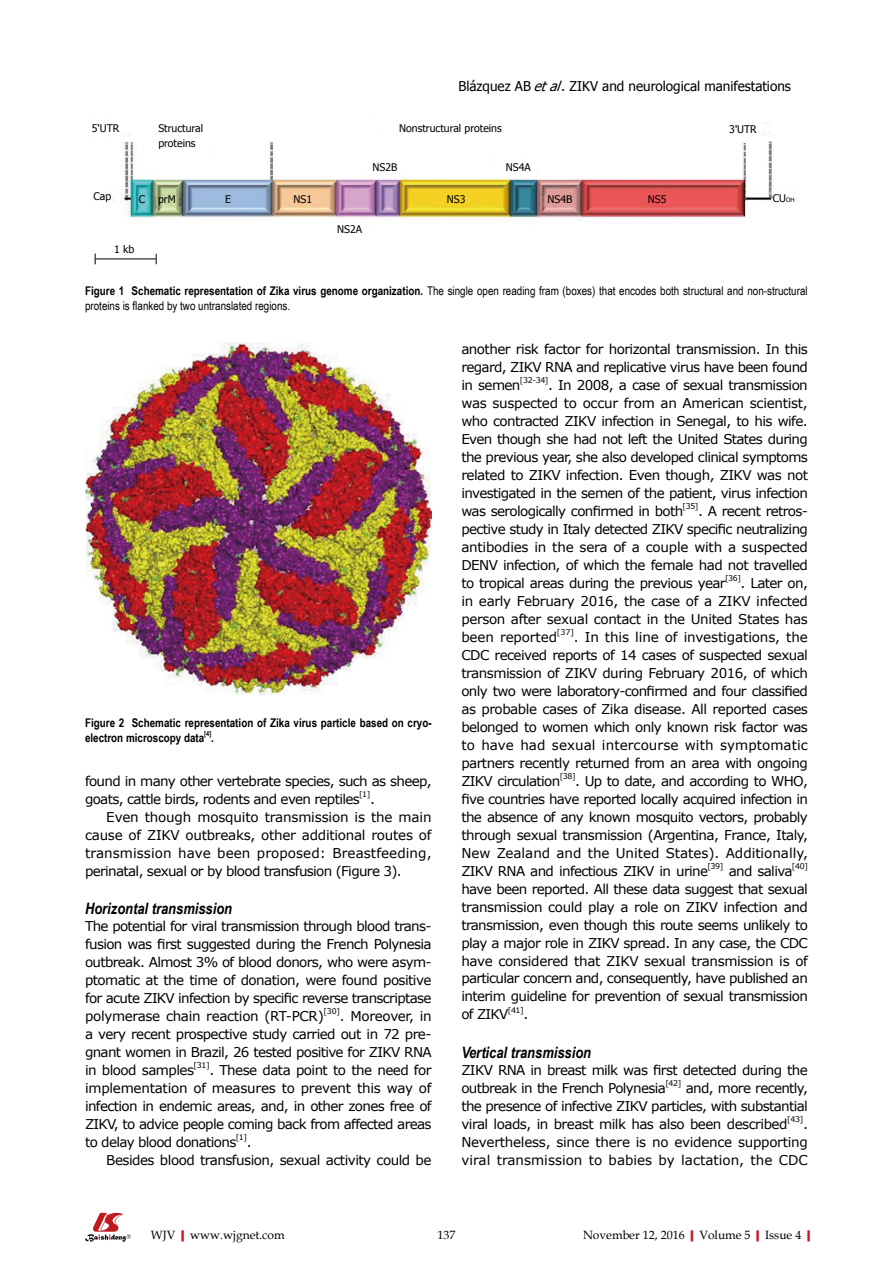
<style>
.page{position:relative;width:893px;height:1263px;background:#fff}
.page>*{position:absolute;margin:0;border:0;box-sizing:border-box;transform-origin:0 0}
.t1{font:italic 700 15.75px "Arial Narrow";color:#000}
.t2{font:13.5px/18px "Verdana";letter-spacing:-.05em;color:#000;text-align:justify}
.t3{font:13.5px "Tahoma";color:#000}
.t4{font:13.5px "Verdana";letter-spacing:-.02em;color:#000}
.t5{font:13.5px "Verdana";letter-spacing:.005em;color:#000}
.t6{font:13.5px "Verdana";letter-spacing:-.015em;color:#000}
.t7{font:12px/15px "Arial Narrow";color:#000}
.t8{font:700 12px/15px "Arial Narrow";color:#000}
.t9{font:12px "Book Antiqua";color:#000}
.t10{font:10.5px/15px "Tahoma";color:#000}
.t11{font:7.8px "Verdana";letter-spacing:-.05em;color:#000}
.t12{font:700 7.05px "Arial Narrow";color:#000}
.s1{font-style:italic}
.s2{font-size:6.15px}
.s3{font-weight:700}
.s4{font-weight:700;color:#c01920}
</style>
<div class="page">
<svg style="left:85px;top:1213px;width:46px;height:29px"></svg>
<img style="left:94px;top:132px;width:680px;height:132px">
<img style="left:85px;top:342px;width:347px;height:352px">
<hr style="left:95px;top:259px;width:61px;height:1px;background:#000">
<p class="t10" style="left:92px;top:121px;width:29px">5'UTR</p>
<p class="t10" style="left:94px;top:189px;width:19px">Cap</p>
<p class="t3" style="left:458px;top:77px;width:334px">Blázquez AB <span class="s1">etal</span>. ZIKV and neurological manifestations</p>
<p class="t10" style="left:158px;top:120px;width:46px">Structural proteins</p>
<p class="t10" style="left:399px;top:120px;width:104px">Nonstructural proteins</p>
<p class="t10" style="left:729px;top:121px;width:29px">3'UTR</p>
<p class="t10" style="left:373px;top:159px;width:26px">NS2B</p>
<p class="t10" style="left:506px;top:159px;width:26px">NS4A</p>
<p class="t10" style="left:139px;top:191px;width:8px">C</p>
<p class="t10" style="left:158px;top:191px;width:19px">prM</p>
<p class="t10" style="left:225px;top:191px;width:7px">E</p>
<p class="t10" style="left:293px;top:191px;width:20px">NS1</p>
<p class="t10" style="left:447px;top:191px;width:20px">NS3</p>
<p class="t10" style="left:548px;top:191px;width:26px">NS4B</p>
<p class="t10" style="left:648px;top:191px;width:20px">NS5</p>
<p class="t10" style="left:337px;top:222px;width:26px">NS2A</p>
<p class="t10" style="left:773px;top:190px;width:23px">CU<span class="s2">OH</span></p>
<p class="t10" style="left:114px;top:241px;width:22px">1 kb</p>
<p class="t7" style="left:85px;top:283px;width:724px"><span class="s3">Figure 1 Schematic representation of Zika virus genome organization.</span> The single open reading fram (boxes) that encodes both structural and non-structural proteins is flanked by two untranslated regions.</p>
<p class="t8" style="left:85px;top:714px;width:348px">Figure 2 Schematic representation of Zika virus particle based on cryo&shy;electron microscopy data</p>
<p class="t12" style="left:204px;top:728px;width:9px">[4]</p>
<p class="t8" style="left:211px;top:729px;width:4px">.</p>
<p class="t2" style="left:85px;top:771px;width:348px">found in many other vertebrate species, such as sheep, goats, cattle birds, rodents and even reptiles</p>
<p class="t11" style="left:359px;top:789px;width:13px">[1]</p>
<p class="t2" style="left:370px;top:789px;width:6px">.</p>
<p class="t6" style="left:106px;top:808px;width:327px">Even though mosquito transmission is the main</p>
<p class="t4" style="left:85px;top:826px;width:348px">cause of ZIKV outbreaks, other additional routes of</p>
<p class="t5" style="left:85px;top:844px;width:348px">transmission have been proposed: Breastfeeding,</p>
<p class="t2" style="left:85px;top:861px;width:318px">perinatal, sexual or by blood transfusion (Figure 3).</p>
<p class="t1" style="left:85px;top:897px;width:149px">Horizontal transmission</p>
<p class="t2" style="left:85px;top:917px;width:348px;text-align:left">The potential for viral transmission through blood trans&shy;fusion was first suggested during the French Polynesia outbreak. Almost 3% of blood donors, who were asym&shy;ptomatic at the time of donation, were found positive for acute ZIKV infection by specific reverse transcriptase polymerase chain reaction (RT-PCR)</p>
<p class="t11" style="left:323px;top:1006px;width:18px">[30]</p>
<p class="t2" style="left:85px;top:1007px;width:348px;text-align:left;text-indent:255px">. Moreover, in a very recent prospective study carried out in 72 pre&shy;gnant women in Brazil, 26 tested positive for ZIKV RNA in blood samples</p>
<p class="t11" style="left:193px;top:1060px;width:18px">[31]</p>
<p class="t2" style="left:85px;top:1061px;width:348px;text-indent:124px">. These data point to the need for implementation of measures to prevent this way of infection in endemic areas, and, in other zones free of ZIKV, to advice people coming back from affected areas to delay blood donations</p>
<p class="t11" style="left:236px;top:1132px;width:13px">[1]</p>
<p class="t2" style="left:106px;top:1133px;width:327px;text-indent:140px">.<br>Besides blood transfusion, sexual activity could be</p>
<p class="t2" style="left:461px;top:340px;width:348px">another risk factor for horizontal transmission. In this regard, ZIKV RNA and replicative virus have been found in semen</p>
<p class="t11" style="left:520px;top:375px;width:30px">[32-34]</p>
<p class="t2" style="left:461px;top:376px;width:348px;text-indent:87px">. In 2008, a case of sexual transmission was suspected to occur from an American scientist, who contracted ZIKV infection in Senegal, to his wife.<br>Even though she had not left the United States during the previous year, she also developed clinical symptoms related to ZIKV infection. Even though, ZIKV was not investigated in the semen of the patient, virus infection was serologically confirmed in both</p>
<p class="t11" style="left:682px;top:501px;width:17px">[35]</p>
<p class="t2" style="left:461px;top:502px;width:348px;text-align:left;text-indent:237px">. A recent retros&shy;pective study in Italy detected ZIKV specific neutralizing antibodies in the sera of a couple with a suspected DENV infection, of which the female had not travelled to tropical areas during the previous year</p>
<p class="t11" style="left:725px;top:573px;width:18px">[36]</p>
<p class="t2" style="left:461px;top:574px;width:348px;text-indent:279px">. Later on, in early February 2016, the case of a ZIKV infected person after sexual contact in the United States has been reported</p>
<p class="t11" style="left:557px;top:627px;width:18px">[37]</p>
<p class="t2" style="left:461px;top:628px;width:348px;text-indent:112px">. In this line of investigations, the CDC received reports of 14 cases of suspected sexual transmission of ZIKV during February 2016, of which only two were laboratory-confirmed and four classified as probable cases of Zika disease. All reported cases belonged to women which only known risk factor was to have had sexual intercourse with symptomatic partners recently returned from an area with ongoing ZIKV circulation</p>
<p class="t11" style="left:560px;top:771px;width:17px">[38]</p>
<p class="t2" style="left:461px;top:772px;width:348px;text-indent:114px">. Up to date, and according to WHO, five countries have reported locally acquired infection in the absence of any known mosquito vectors, probably through sexual transmission (Argentina, France, Italy, New Zealand and the United States). Additionally, ZIKV RNA and infectious ZIKV in urine</p>
<p class="t11" style="left:707px;top:861px;width:18px">[39]</p>
<p class="t2" style="left:729px;top:862px;width:65px">and saliva</p>
<p class="t11" style="left:792px;top:861px;width:18px">[40]</p>
<p class="t2" style="left:461px;top:880px;width:348px">have been reported. All these data suggest that sexual transmission could play a role on ZIKV infection and transmission, even though this route seems unlikely to play a major role in ZIKV spread. In any case, the CDC have considered that ZIKV sexual transmission is of particular concern and, consequently, have published an interim guideline for prevention of sexual transmission of ZIKV</p>
<p class="t11" style="left:508px;top:1005px;width:17px">[41]</p>
<p class="t2" style="left:523px;top:1005px;width:6px">.</p>
<p class="t1" style="left:461px;top:1040px;width:131px">Vertical transmission</p>
<p class="t2" style="left:461px;top:1060px;width:348px">ZIKV RNA in breast milk was first detected during the outbreak in the French Polynesia</p>
<p class="t11" style="left:665px;top:1078px;width:17px">[42]</p>
<p class="t2" style="left:461px;top:1078px;width:348px;text-indent:224px">and, more recently, the presence of infective ZIKV particles, with substantial viral loads, in breast milk has also been described</p>
<p class="t11" style="left:787px;top:1114px;width:18px">[43]</p>
<p class="t2" style="left:461px;top:1114px;width:348px;text-indent:342px">.<br>Nevertheless, since there is no evidence supporting viral transmission to babies by lactation, the CDC</p>
<p class="t9" style="left:151px;top:1226px;width:135px">WJV<span class="s4">|</span>www.wjgnet.com</p>
<p class="t9" style="left:437px;top:1226px;width:19px">137</p>
<p class="t9" style="left:583px;top:1226px;width:234px">November 12, 2016<span class="s4">|</span>Volume 5<span class="s4">|</span>Issue 4<span class="s4">|</span></p>
</div>
